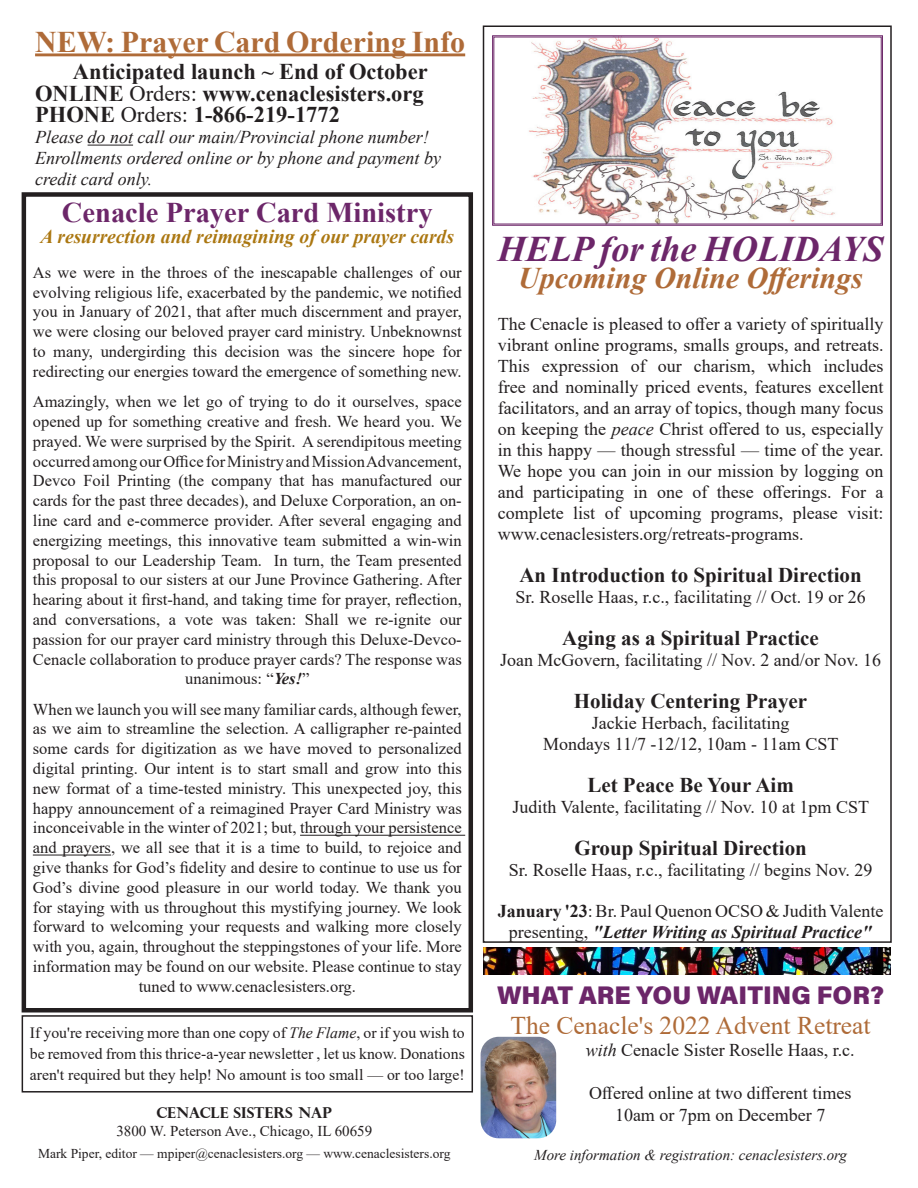
<style>
.page{position:relative;width:918px;height:1188px;background:#fff}
.page>*{position:absolute;margin:0;border:0;box-sizing:border-box;transform-origin:0 0}
.t1{font:italic 700 36px "Times New Roman";color:#6c2669}
.t2{font:700 30px "Times New Roman";color:#af6b38}
.t3{font:italic 700 30px "Times New Roman";color:#af6b38}
.t4{font:700 28.5px "Times New Roman";color:#6c2669}
.t5{font:25.5px "Times New Roman";color:#af6b38}
.t6{font:25.5px "Acumin Variable Concept";color:#6c2669}
.t7{font:700 22.5px/21px "Times New Roman";color:#231f20}
.t8{font:700 21px "Times New Roman";color:#231f20}
.t9{font:italic 700 19.5px "Times New Roman";color:#ab7711}
.t10{font:18px/21px "Times New Roman";color:#231f20;text-align:justify}
.t11{font:italic 18px/21px "Times New Roman";color:#231f20}
.t12{font:italic 700 18px "Times New Roman";color:#231f20}
.t13{font:16.5px/19.8px "Times New Roman";color:#231f20;text-align:center}
.t14{font:15.75px/21px "Times New Roman";color:#231f20;text-align:justify}
.t15{font:italic 15px "Times New Roman";color:#231f20}
.t16{font:15px "Times New Roman";color:#231f20}
.t17{font:700 15px "Perpetua Titling";color:#231f20}
.t18{font:13.5px "Times New Roman";color:#231f20}
.s1{font-weight:400}
.s2{font-weight:700;font-style:italic}
.s3{font-style:italic}
.s4{font-weight:700}
.s5{font-weight:400;font-style:normal}
</style>
<div class="page">
<hr style="left:300px;top:835px;width:165px;height:1px;background:#231f20">
<hr style="left:33px;top:855px;width:78px;height:1px;background:#231f20">
<div style="left:22px;top:192px;width:451px;height:820px;border:4px solid #231f20"></div>
<div style="left:483px;top:26px;width:409px;height:917px;border:2px solid #231f20"></div>
<svg style="left:492px;top:36px;width:391px;height:190px"></svg>
<hr style="left:35px;top:53px;width:430px;height:3px;background:#af6b38">
<hr style="left:88px;top:145px;width:45px;height:1px;background:#231f20">
<img style="left:481px;top:1037px;width:75px;height:101px">
<img style="left:484px;top:947px;width:407px;height:27px">
<div style="left:22px;top:1015px;width:451px;height:78px;border:2px solid #231f20"></div>
<p class="t2" style="left:35px;top:20px;width:432px">NEW: Prayer Card Ordering Info</p>
<p class="t7" style="left:73px;top:60px;width:356px">Anticipated launch ~ End of October</p>
<p class="t7" style="left:35px;top:82px;width:390px">ONLINE <span class="s1">Orders:</span> www.cenaclesisters.org<br>PHONE <span class="s1">Orders:</span> 1-866-219-1772</p>
<p class="t11" style="left:35px;top:126px;width:395px">Please do not call our main/Provincial phone number!</p>
<p class="t11" style="left:35px;top:147px;width:407px">Enrollments ordered online or by phone and payment by credit card only.</p>
<p class="t4" style="left:62px;top:192px;width:372px">Cenacle Prayer Card Ministry</p>
<p class="t9" style="left:41px;top:223px;width:415px">A resurrection and reimagining of our prayer cards</p>
<p class="t13" style="left:33px;top:262px;width:430px;text-align:justify">As we were in the throes of the inescapable challenges of our evolving religious life, exacerbated by the pandemic, we notified you in January of 2021, that after much discernment and prayer, we were closing our beloved prayer card ministry. Unbeknownst to many, undergirding this decision was the sincere hope for redirecting our energies toward the emergence of something new.</p>
<p class="t13" style="left:33px;top:391px;width:430px">Amazingly, when we let go of trying to do it ourselves, space opened up for something creative and fresh. We heard you. We prayed. We were surprised by the Spirit. A serendipitous meeting occurred among our Office for Ministry and Mission Advancement, Devco Foil Printing (the company that has manufactured our cards for the past three decades), and Deluxe Corporation, an on&shy;line card and e-commerce provider. After several engaging and energizing meetings, this innovative team submitted a win-win proposal to our Leadership Team. In turn, the Team presented this proposal to our sisters at our June Province Gathering. After hearing about it first-hand, and taking time for prayer, reflection, and conversations, a vote was taken: Shall we re-ignite our passion for our prayer card ministry through this Deluxe-Devco-Cenacle collaboration to produce prayer cards? The response was unanimous: “<span class="s2">Yes!</span>”</p>
<p class="t13" style="left:33px;top:699px;width:430px">When we launch you will see many familiar cards, although fewer, as we aim to streamline the selection. A calligrapher re-painted some cards for digitization as we have moved to personalized digital printing. Our intent is to start small and grow into this new format of a time-tested ministry. This unexpected joy, this happy announcement of a reimagined Prayer Card Ministry was inconceivable in the winter of 2021; but, through your persistence and prayers, we all see that it is a time to build, to rejoice and give thanks for God’s fidelity and desire to continue to use us for God’s divine good pleasure in our world today. We thank you for staying with us throughout this mystifying journey. We look forward to welcoming your requests and walking more closely with you, again, throughout the steppingstones of your life. More information may be found on our website. Please continue to stay tuned to www.cenaclesisters.org.</p>
<p class="t14" style="left:30px;top:1022px;width:436px">If you're receiving more than one copy of <span class="s3">The Flame</span>, or if you wish to be removed from this thrice-a-year newsletter , let us know. Donations aren't required but they help! No amount is too small — or too large!</p>
<p class="t17" style="left:157px;top:1104px;width:177px">CENACLE SISTERS NAP</p>
<p class="t16" style="left:116px;top:1121px;width:257px">3800 W. Peterson Ave., Chicago, IL 60659</p>
<p class="t18" style="left:38px;top:1144px;width:414px">Mark Piper, editor — mpiper@cenaclesisters.org — www.cenaclesisters.org</p>
<p class="t1" style="left:498px;top:224px;width:387px">HELP for the HOLIDAYS</p>
<p class="t3" style="left:518px;top:257px;width:346px">Upcoming Online Offerings</p>
<p class="t10" style="left:498px;top:313px;width:387px">The Cenacle is pleased to offer a variety of spiritually vibrant online programs, smalls groups, and retreats.<br>This expression of our charism, which includes free and nominally priced events, features excellent facilitators, and an array of topics, though many focus on keeping the <span class="s3">peace</span> Christ offered to us, especially in this happy — though stressful — time of the year.<br>We hope you can join in our mission by logging on and participating in one of these offerings. For a complete list of upcoming programs, please visit: www.cenaclesisters.org/retreats-programs.</p>
<p class="t8" style="left:520px;top:560px;width:344px">An Introduction to Spiritual Direction</p>
<p class="t10" style="left:515px;top:586px;width:352px">Sr. Roselle Haas, r.c., facilitating // Oct. 19 or 26</p>
<p class="t8" style="left:562px;top:623px;width:258px">Aging as a Spiritual Practice</p>
<p class="t10" style="left:500px;top:649px;width:383px">Joan McGovern, facilitating // Nov. 2 and/or Nov. 16</p>
<p class="t8" style="left:574px;top:686px;width:235px">Holiday Centering Prayer</p>
<p class="t10" style="left:592px;top:712px;width:199px">Jackie Herbach, facilitating</p>
<p class="t10" style="left:543px;top:733px;width:297px">Mondays 11/7 -12/12, 10am - 11am CST</p>
<p class="t8" style="left:587px;top:770px;width:208px">Let Peace Be Your Aim</p>
<p class="t10" style="left:513px;top:796px;width:358px">Judith Valente, facilitating // Nov. 10 at 1pm CST</p>
<p class="t8" style="left:574px;top:833px;width:234px">Group Spiritual Direction</p>
<p class="t10" style="left:509px;top:859px;width:365px">Sr. Roselle Haas, r.c., facilitating // begins Nov. 29</p>
<p class="t10" style="left:498px;top:899px;width:387px"><span class="s4">January '23</span>: Br. Paul Quenon OCSO &amp; Judith Valente</p>
<p class="t12" style="left:509px;top:919px;width:365px"><span class="s5">presenting,</span> "Letter Writing as Spiritual Practice"</p>
<p class="t6" style="left:497px;top:977px;width:389px">WHAT ARE YOU WAITING FOR?</p>
<p class="t5" style="left:511px;top:1008px;width:362px">The Cenacle's 2022 Advent Retreat</p>
<p class="t10" style="left:586px;top:1039px;width:270px"><span class="s3">with</span> Cenacle Sister Roselle Haas, r.c.</p>
<p class="t10" style="left:589px;top:1082px;width:264px">Offered online at two different times</p>
<p class="t10" style="left:615px;top:1104px;width:212px">10am or 7pm on December 7</p>
<p class="t15" style="left:534px;top:1145px;width:314px">More information &amp; registration: cenaclesisters.org</p>
</div>
